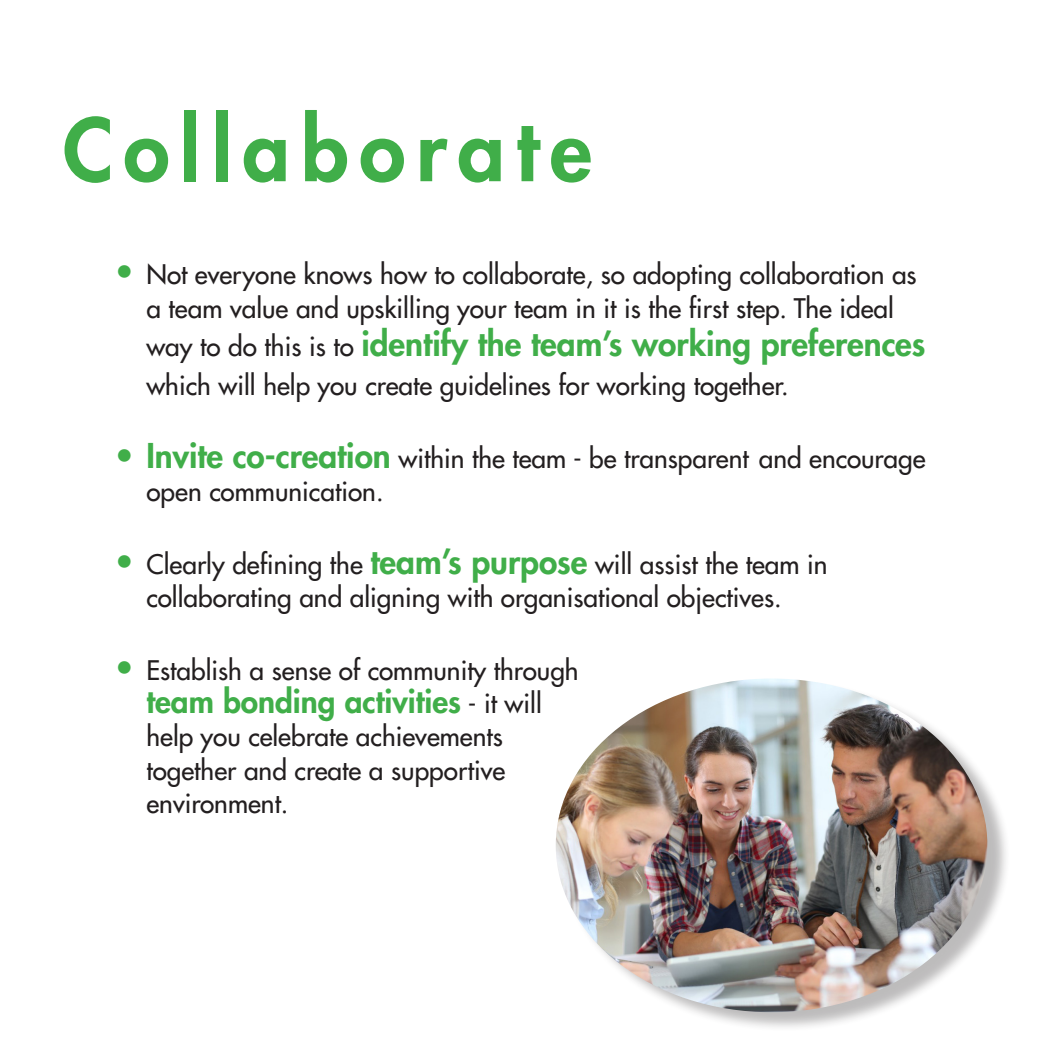
<style>
.page{position:relative;width:1042px;height:1042px;background:#fff}
.page>*{position:absolute;margin:0;border:0;box-sizing:border-box;transform-origin:0 0}
.t1{font:800 84px "Futura LTW1 G";letter-spacing:.13em;color:#40ae49}
.t2{font:800 33.25px "Futura LTW1 G";color:#40ae49}
.t3{font:800 31.5px "Futura LTW1 G";color:#40ae49}
.t4{font:500 26.25px/33.2px "Futura LTW1 G";color:#231f20;text-align:center}
.s1{font-size:33.25px;color:#40ae49}
.s2{font-weight:500;font-size:26.25px;color:#231f20}
.s3{font-weight:800;font-size:33.25px;color:#40ae49}
</style>
<div class="page">
<div style="left:560px;top:679px;width:450px;height:353px;background:#231f20;opacity:.3"></div>
<img style="left:556px;top:678px;width:431px;height:334px">
<p class="t1" style="left:63px;top:76px;width:530px">Collaborate</p>
<p class="t4" style="left:115px;top:255px;width:803px"><span class="s1">•</span> Not everyone knows how to collaborate, so adopting collaboration as a team value and upskilling your team in it is the first step. The ideal</p>
<p class="t2" style="left:146px;top:314px;width:780px"><span class="s2">way to do this is to</span> identify the team’s working preferences</p>
<p class="t4" style="left:146px;top:366px;width:644px">which will help you create guidelines for working together.</p>
<p class="t4" style="left:146px;top:439px;width:780px;text-align:left;text-indent:-32px"><span class="s1">•</span> <span class="s3">Invite co-creation</span> within the team - be transparent and encourage open communication.</p>
<p class="t4" style="left:115px;top:545px;width:714px"><span class="s1">•</span> Clearly defining the <span class="s3">team’s purpose</span> will assist the team in collaborating and aligning with organisational objectives.</p>
<p class="t4" style="left:115px;top:651px;width:465px"><span class="s1">•</span> Establish a sense of community through</p>
<p class="t3" style="left:146px;top:674px;width:397px">team bonding activities <span class="s2">- it will</span></p>
<p class="t4" style="left:146px;top:717px;width:360px;text-align:justify">help you celebrate achievements together and create a supportive environment.</p>
</div>
